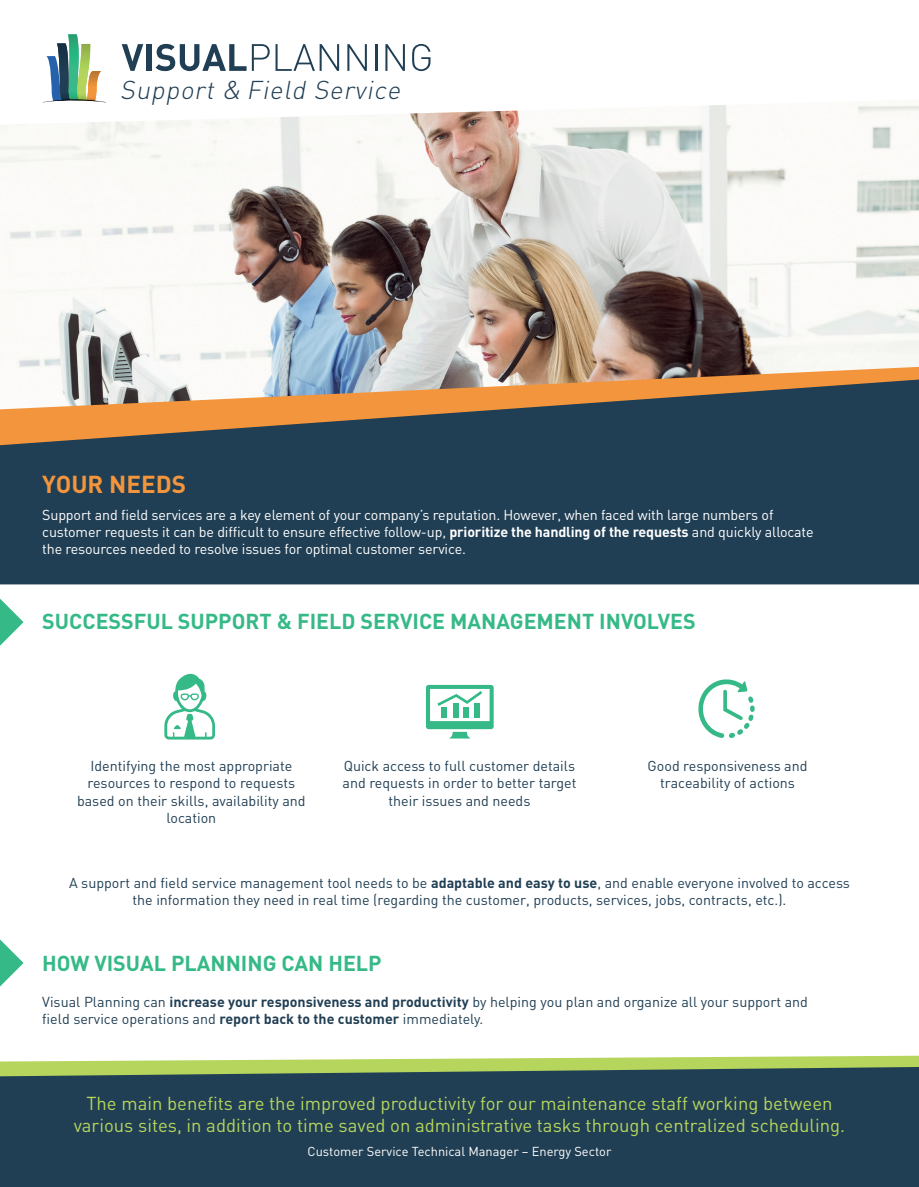
<style>
.page{position:relative;width:919px;height:1187px;background:#fff}
.page>*{position:absolute;margin:0;border:0;box-sizing:border-box;transform-origin:0 0}
.t1{font:italic 300 25.5px "DIN";color:#203e54}
.t2{font:700 24.15px "DIN";color:#f3953c}
.t3{font:700 21.3px "DIN";color:#35b987}
.t4{font:18.6px/22.2px "DIN";color:#b5d55d;text-align:center}
.t5{font:14.25px/17.1px "DIN";color:#213f54;text-align:center}
.t6{font:14.25px/17.1px "DIN";letter-spacing:-.01em;color:#fff}
.t7{font:12.9px "DIN";color:#fff}
.s1{font-weight:700}
</style>
<div class="page">
<img style="left:0;top:125px;width:918px;height:242px">
<div style="left:0;top:445px;width:918px;height:139px;background:#213f54"></div>
<svg style="left:18px;top:43px;width:900px;height:82px"></svg>
<svg style="left:0;top:598px;width:24px;height:47px"></svg>
<svg style="left:0;top:939px;width:24px;height:47px"></svg>
<svg style="left:0;top:1055px;width:918px;height:11px;fill:#b5d55d"></svg>
<div style="left:0;top:1066px;width:918px;height:120px;background:#213f54"></div>
<svg style="left:0;top:367px;width:918px;height:78px;background:#8f7e6a"></svg>
<svg style="left:698px;top:679px;width:56px;height:59px"></svg>
<svg style="left:164px;top:673px;width:51px;height:66px"></svg>
<svg style="left:426px;top:685px;width:67px;height:53px"></svg>
<svg style="left:43px;top:34px;width:63px;height:68px"></svg>
<svg style="left:122px;top:44px;width:21px;height:27px"></svg>
<div style="left:146px;top:44px;width:6px;height:27px;background:#203e54"></div>
<svg style="left:155px;top:44px;width:91px;height:27px"></svg>
<svg style="left:252px;top:44px;width:87px;height:27px"></svg>
<svg style="left:347px;top:44px;width:20px;height:27px"></svg>
<hr style="left:375px;top:44px;width:2px;height:27px;background:#203e54">
<svg style="left:385px;top:44px;width:20px;height:27px"></svg>
<svg style="left:412px;top:44px;width:18px;height:27px"></svg>
<p class="t1" style="left:120px;top:74px;width:287px">Support &amp; Field Service</p>
<p class="t2" style="left:42px;top:468px;width:145px">YOUR NEEDS</p>
<p class="t6" style="left:42px;top:506px;width:732px">Support and field services are a key element of your company’s reputation. However, when faced with large numbers of</p>
<p class="t6" style="left:42px;top:523px;width:772px">customer requests it can be difficult to ensure effective follow-up, <span class="s1">prioritize the handling of the requests</span> and quickly allocate the resources needed to resolve issues for optimal customer service.</p>
<p class="t3" style="left:42px;top:607px;width:655px">SUCCESSFUL SUPPORT &amp; FIELD SERVICE MANAGEMENT INVOLVES</p>
<p class="t5" style="left:90px;top:757px;width:203px">Identifying the most appropriate</p>
<p class="t5" style="left:77px;top:774px;width:230px">resources to respond to requests based on their skills, availability and location</p>
<p class="t5" style="left:342px;top:757px;width:235px">Quick access to full customer details and requests in order to better target their issues and needs</p>
<p class="t5" style="left:647px;top:757px;width:161px">Good responsiveness and</p>
<p class="t5" style="left:660px;top:774px;width:136px">traceability of actions</p>
<p class="t5" style="left:69px;top:873px;width:782px">A support and field service management tool needs to be <span class="s1">adaptable and easy to use</span>, and enable everyone involved to access the information they need in real time (regarding the customer, products, services, jobs, contracts, etc.).</p>
<p class="t3" style="left:42px;top:949px;width:341px">HOW VISUAL PLANNING CAN HELP</p>
<p class="t5" style="left:42px;top:992px;width:767px;text-align:left">Visual Planning can <span class="s1">increase your responsiveness and productivity</span> by helping you plan and organize all your support and field service operations and <span class="s1">report back to the customer</span> immediately.</p>
<p class="t4" style="left:74px;top:1091px;width:773px">The main benefits are the improved productivity for our maintenance staff working between various sites, in addition to time saved on administrative tasks through centralized scheduling.</p>
<p class="t7" style="left:307px;top:1143px;width:305px">Customer Service Technical Manager – Energy Sector</p>
</div>
